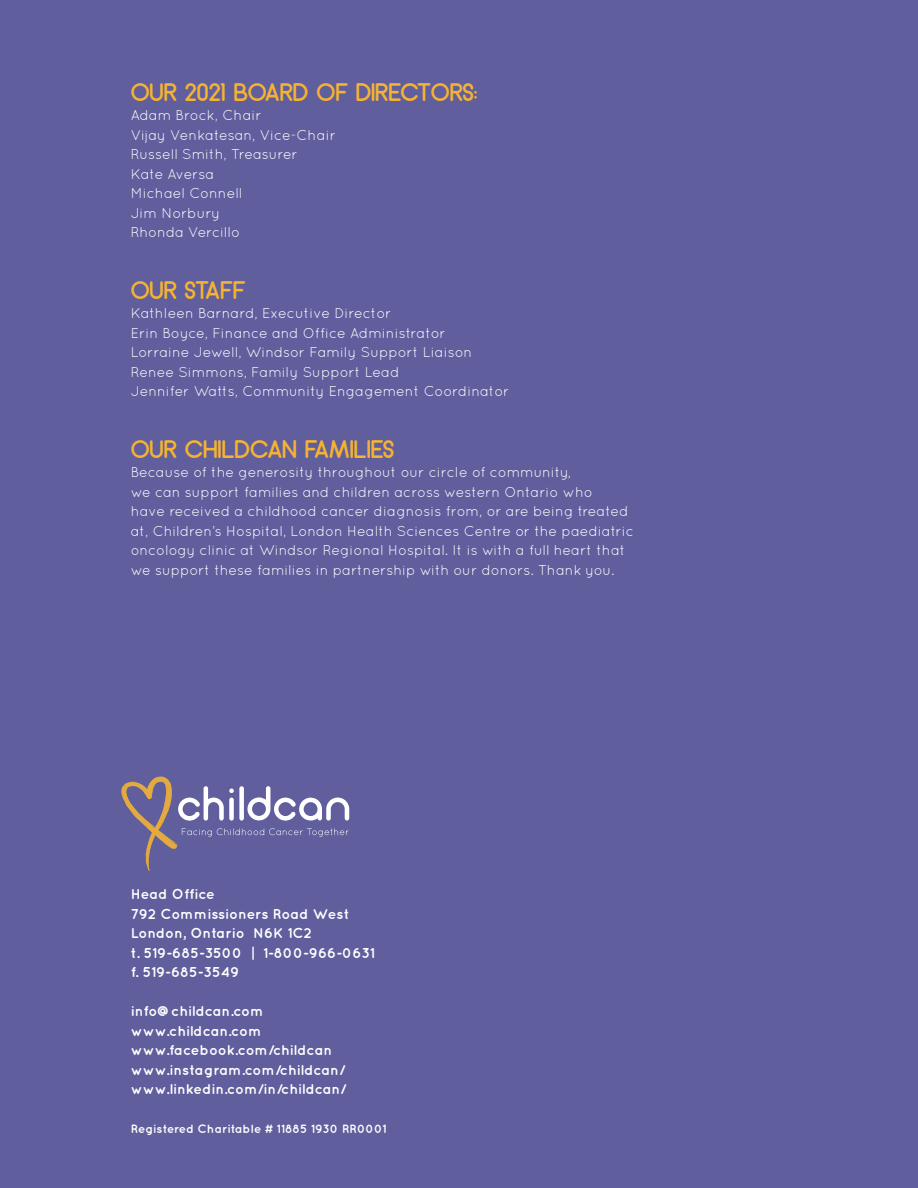
<style>
.page{position:relative;width:918px;height:1188px;background:#605e9d}
.page>*{position:absolute;margin:0;border:0;box-sizing:border-box;transform-origin:0 0}
.t1{font:25.5px "Arciform";color:#f6b332}
.t2{font:14.25px/19.5px "Quicksand";color:#fff}
.t3{font:700 14.25px/19.5px "Quicksand";color:#fff}
.t4{font:700 12px "Quicksand";color:#fff}
</style>
<div class="page">
<svg style="left:121px;top:776px;width:228px;height:95px"></svg>
<p class="t1" style="left:131px;top:76px;width:348px">OUR 2021 BOARD OF DIRECTORS:</p>
<p class="t2" style="left:131px;top:105px;width:133px">Adam Brock, Chair</p>
<p class="t2" style="left:131px;top:125px;width:207px">Vijay Venkatesan, Vice-Chair</p>
<p class="t2" style="left:131px;top:144px;width:169px">Russell Smith, Treasurer</p>
<p class="t2" style="left:131px;top:164px;width:85px">Kate Aversa</p>
<p class="t2" style="left:131px;top:183px;width:113px">Michael Connell</p>
<p class="t2" style="left:131px;top:203px;width:91px">Jim Norbury</p>
<p class="t2" style="left:131px;top:222px;width:111px">Rhonda Vercillo</p>
<p class="t1" style="left:131px;top:274px;width:116px">OUR STAFF</p>
<p class="t2" style="left:131px;top:303px;width:262px">Kathleen Barnard, Executive Director</p>
<p class="t2" style="left:131px;top:323px;width:317px">Erin Boyce, Finance and Office Administrator</p>
<p class="t2" style="left:131px;top:342px;width:343px">Lorraine Jewell, Windsor Family Support Liaison</p>
<p class="t2" style="left:131px;top:362px;width:270px">Renee Simmons, Family Support Lead</p>
<p class="t2" style="left:131px;top:381px;width:380px">Jennifer Watts, Community Engagement Coordinator</p>
<p class="t1" style="left:131px;top:433px;width:265px">OUR CHILDCAN FAMILIES</p>
<p class="t2" style="left:131px;top:462px;width:505px">Because of the generosity throughout our circle of community,<br>we can support families and children across western Ontario who<br>have received a childhood cancer diagnosis from, or are being treated at, Children’s Hospital, London Health Sciences Centre or the paediatric oncology clinic at Windsor Regional Hospital. It is with a full heart that we support these families in partnership with our donors. Thank you.</p>
<p class="t3" style="left:131px;top:884px;width:86px">Head Office</p>
<p class="t3" style="left:131px;top:904px;width:220px">792 Commissioners Road West</p>
<p class="t3" style="left:131px;top:923px;width:183px">London, Ontario N6K 1C2</p>
<p class="t3" style="left:131px;top:943px;width:246px">t. 519-685-3500 | 1-800-966-0631</p>
<p class="t3" style="left:131px;top:962px;width:110px">f. 519-685-3549</p>
<p class="t3" style="left:131px;top:1001px;width:135px">info@childcan.com</p>
<p class="t3" style="left:131px;top:1021px;width:132px">www.childcan.com</p>
<p class="t3" style="left:131px;top:1040px;width:216px">www.facebook.com/childcan www.instagram.com/childcan/</p>
<p class="t3" style="left:131px;top:1079px;width:217px">www.linkedin.com/in/childcan/</p>
<p class="t4" style="left:131px;top:1122px;width:257px">Registered Charitable # 11885 1930 RR0001</p>
</div>
